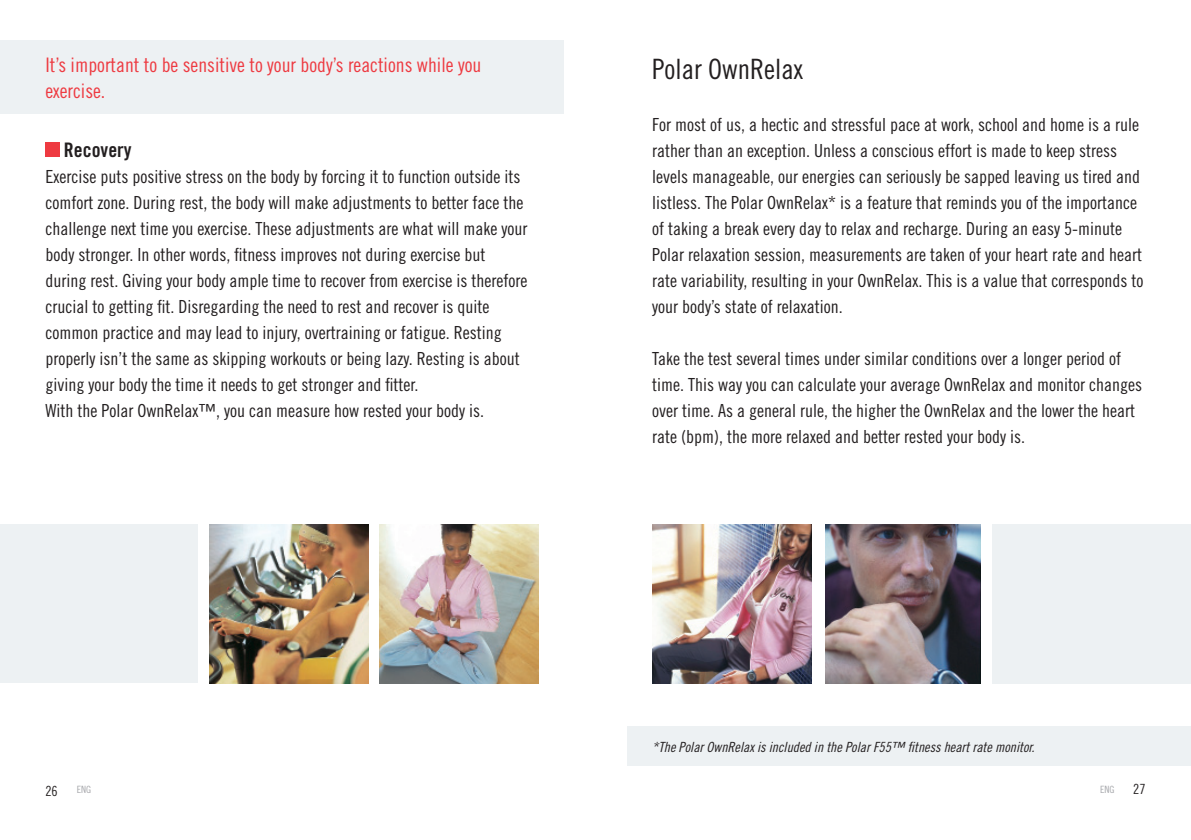
<style>
.page{position:relative;width:1191px;height:840px;background:#fff}
.page>*{position:absolute;margin:0;border:0;box-sizing:border-box;transform-origin:0 0}
.t1{font:28px "Trade Gothic Cond Eighteen";color:#231f20}
.t2{font:20px/26px "Trade Gothic Cond Eighteen";color:#ee3a41}
.t3{font:20px "Trade Gothic Bold Cond Twenty";color:#231f20}
.t4{font:18px/26px "Trade Gothic Cond Eighteen";color:#231f20}
.t5{font:14px "Trade Gothic Cond Eighteen Obl";color:#231f20}
.t6{font:14px "Trade Gothic Cond Eighteen";color:#231f20}
.t7{font:10px "Trade Gothic Cond Eighteen";color:#a8a9ad}
</style>
<div class="page">
<div style="left:627px;top:726px;width:564px;height:39px;background:#edf1f3"></div>
<div style="left:0;top:40px;width:564px;height:73px;background:#edf1f3"></div>
<div style="left:45px;top:142px;width:15px;height:14px;background:#ee3a41"></div>
<div style="left:0;top:524px;width:197px;height:158px;background:#edf1f3"></div>
<img style="left:209px;top:524px;width:159px;height:158px">
<img style="left:380px;top:524px;width:159px;height:158px">
<div style="left:992px;top:524px;width:199px;height:159px;background:#edf1f3"></div>
<img style="left:825px;top:524px;width:156px;height:159px">
<img style="left:652px;top:524px;width:159px;height:159px">
<p class="t2" style="left:45px;top:54px;width:437px">It’s important to be sensitive to your body’s reactions while you exercise.</p>
<p class="t3" style="left:64px;top:142px;width:69px">Recovery</p>
<p class="t4" style="left:45px;top:164px;width:483px">Exercise puts positive stress on the body by forcing it to function outside its comfort zone. During rest, the body will make adjustments to better face the challenge next time you exercise. These adjustments are what will make your body stronger. In other words, fitness improves not during exercise but during rest. Giving your body ample time to recover from exercise is therefore crucial to getting fit. Disregarding the need to rest and recover is quite common practice and may lead to injury, overtraining or fatigue. Resting properly isn’t the same as skipping workouts or being lazy. Resting is about giving your body the time it needs to get stronger and fitter.<br>With the Polar OwnRelax™, you can measure how rested your body is.</p>
<h1 class="t1" style="left:652px;top:58px;width:152px">Polar OwnRelax</h1>
<p class="t4" style="left:652px;top:113px;width:493px">For most of us, a hectic and stressful pace at work, school and home is a rule rather than an exception. Unless a conscious effort is made to keep stress levels manageable, our energies can seriously be sapped leaving us tired and listless. The Polar OwnRelax* is a feature that reminds you of the importance of taking a break every day to relax and recharge. During an easy 5-minute Polar relaxation session, measurements are taken of your heart rate and heart rate variability, resulting in your OwnRelax. This is a value that corresponds to your body’s state of relaxation.</p>
<p class="t4" style="left:652px;top:347px;width:491px">Take the test several times under similar conditions over a longer period of time. This way you can calculate your average OwnRelax and monitor changes over time. As a general rule, the higher the OwnRelax and the lower the heart rate (bpm), the more relaxed and better rested your body is.</p>
<p class="t5" style="left:652px;top:741px;width:384px">*The Polar OwnRelax is included in the Polar F55™ fitness heart rate monitor.</p>
<p class="t6" style="left:45px;top:785px;width:14px">26</p>
<p class="t7" style="left:77px;top:785px;width:16px">ENG</p>
<p class="t7" style="left:1100px;top:785px;width:16px">ENG</p>
<p class="t6" style="left:1133px;top:783px;width:14px">27</p>
</div>
